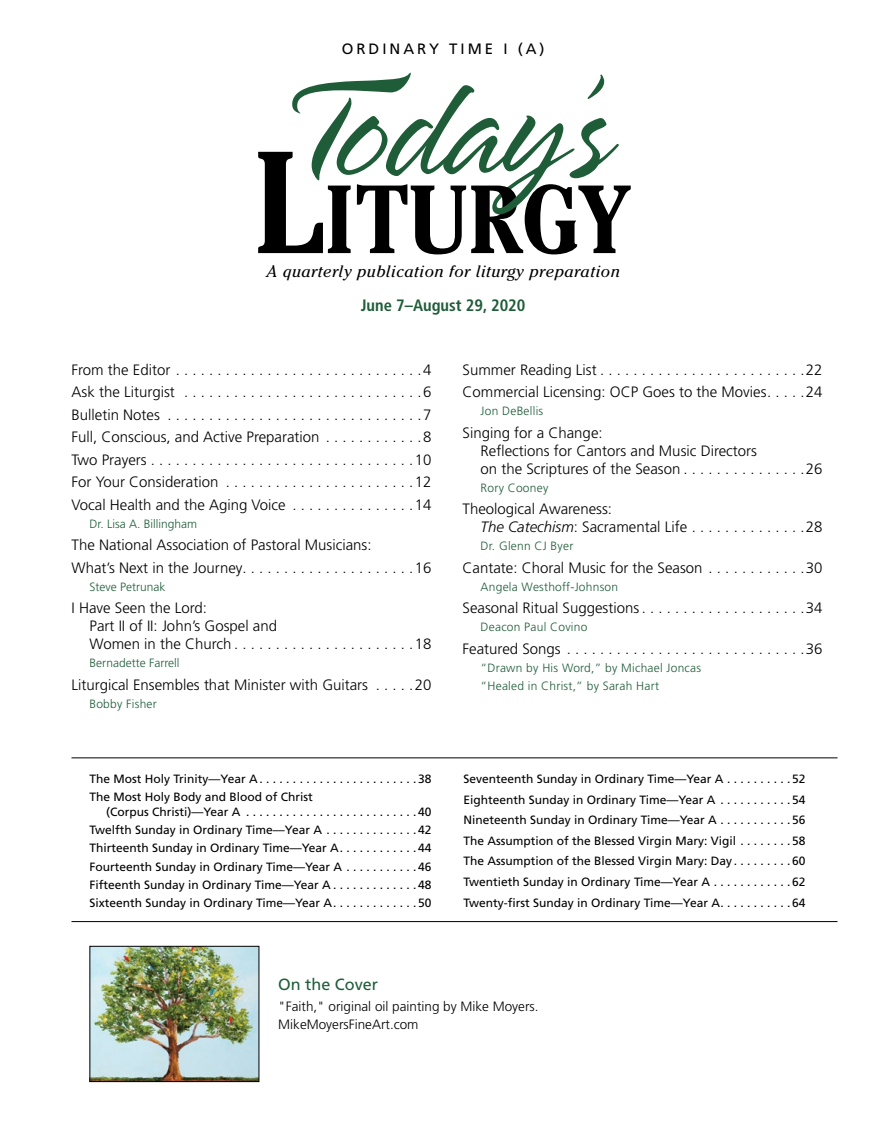
<style>
.page{position:relative;width:891px;height:1148px;background:#fff}
.page>*{position:absolute;margin:0;border:0;box-sizing:border-box;transform-origin:0 0}
.t1{font:italic 16.5px "Cheltenham Std";letter-spacing:.03em;color:#000}
.t2{font:700 condensed 16.5px "Frutiger LT Std";color:#1f5d39}
.t3{font:16.2px "Frutiger LT Std";color:#1f5d39}
.t4{font:300 15px/22.5px "Frutiger";color:#000}
.t5{font:15px "Frutiger LT Std";letter-spacing:.2em;color:#000}
.t6{font:300 13.5px/18px "Frutiger LT Std";color:#000}
.t7{font:12px/18.1px "Frutiger LT Std";color:#000;text-align:justify}
.t8{font:300 12px/18px "Frutiger";letter-spacing:.02em;color:#1f5d39}
.t9{font:300 12px "Frutiger";color:#1f5d39}
.s1{font-style:italic}
</style>
<div class="page">
<svg style="left:258px;top:73px;width:373px;height:181px"></svg>
<hr style="left:72px;top:757px;width:766px;height:1px;background:#000">
<img style="left:92px;top:948px;width:165px;height:132px">
<div style="left:90px;top:946px;width:169px;height:136px;border:1px solid #000"></div>
<hr style="left:72px;top:921px;width:766px;height:1px;background:#000">
<p class="t5" style="left:342px;top:40px;width:204px">ORDINARY TIME I (A)</p>
<p class="t1" style="left:266px;top:261px;width:355px">A quarterly publication for liturgy preparation</p>
<p class="t2" style="left:361px;top:296px;width:166px">June 7–August 29, 2020</p>
<p class="t4" style="left:72px;top:358px;width:361px;text-align:justify">From the Editor . . . . . . . . . . . . . . . . . . . . . . . . . . . . . 4<br>Ask the Liturgist . . . . . . . . . . . . . . . . . . . . . . . . . . . . 6<br>Bulletin Notes . . . . . . . . . . . . . . . . . . . . . . . . . . . . . . 7<br>Full, Conscious, and Active Preparation . . . . . . . . . . . 8<br>Two Prayers................................10<br>For Your Consideration . . . . . . . . . . . . . . . . . . . . . . 12<br>Vocal Health and the Aging Voice . . . . . . . . . . . . . . 14</p>
<p class="t9" style="left:90px;top:517px;width:109px">Dr. Lisa A. Billingham</p>
<p class="t4" style="left:72px;top:534px;width:361px">The National Association of Pastoral Musicians:<br>What’s Next in the Journey . . . . . . . . . . . . . . . . . . . . 16</p>
<p class="t9" style="left:90px;top:580px;width:77px">Steve Petrunak</p>
<p class="t4" style="left:90px;top:599px;width:343px;line-height:18px;text-indent:-18px">I Have Seen the Lord:<br>Part II of II: John’s Gospel and<br>Women in the Church . . . . . . . . . . . . . . . . . . . . . 18</p>
<p class="t9" style="left:90px;top:656px;width:91px">Bernadette Farrell</p>
<p class="t4" style="left:72px;top:673px;width:361px">Liturgical Ensembles that Minister with Guitars . . . . 20</p>
<p class="t8" style="left:90px;top:695px;width:69px">Bobby Fisher</p>
<p class="t7" style="left:90px;top:769px;width:343px">The Most Holy Trinity—Year A . . . . . . . . . . . . . . . . . . . . . . . 38<br>The Most Holy Body and Blood of Christ</p>
<p class="t7" style="left:90px;top:803px;width:343px;text-indent:17px">(Corpus Christi)—Year A . . . . . . . . . . . . . . . . . . . . . . . . . 40<br>Twelfth Sunday in Ordinary Time—Year A . . . . . . . . . . . . . 42<br>Thirteenth Sunday in Ordinary Time—Year A . . . . . . . . . . . 44<br>Fourteenth Sunday in Ordinary Time—Year A . . . . . . . . . . 46<br>Fifteenth Sunday in Ordinary Time—Year A . . . . . . . . . . . . 48<br>Sixteenth Sunday in Ordinary Time—Year A . . . . . . . . . . . . 50</p>
<p class="t4" style="left:463px;top:358px;width:361px">Summer Reading List . . . . . . . . . . . . . . . . . . . . . . . . 22<br>Commercial Licensing: OCP Goes to the Movies . . . . 24</p>
<p class="t8" style="left:481px;top:402px;width:64px">Jon DeBellis</p>
<p class="t4" style="left:481px;top:424px;width:343px;line-height:18px;text-indent:-18px">Singing for a Change:<br>Reflections for Cantors and Music Directors<br>on the Scriptures of the Season . . . . . . . . . . . . . . 26</p>
<p class="t8" style="left:481px;top:479px;width:69px">Rory Cooney</p>
<p class="t4" style="left:481px;top:500px;width:343px;line-height:18px;text-indent:-18px">Theological Awareness:<br><span class="s1">The Catechism</span>: Sacramental Life . . . . . . . . . . . . . 28</p>
<p class="t8" style="left:481px;top:537px;width:94px">Dr. Glenn CJ Byer</p>
<p class="t4" style="left:463px;top:556px;width:361px">Cantate: Choral Music for the Season . . . . . . . . . . . 30</p>
<p class="t8" style="left:481px;top:578px;width:139px">Angela Westhoff-Johnson</p>
<p class="t4" style="left:463px;top:597px;width:361px">Seasonal Ritual Suggestions . . . . . . . . . . . . . . . . . . . 34</p>
<p class="t8" style="left:481px;top:618px;width:108px">Deacon Paul Covino</p>
<p class="t4" style="left:463px;top:637px;width:361px">Featured Songs . . . . . . . . . . . . . . . . . . . . . . . . . . . . 36</p>
<p class="t8" style="left:481px;top:659px;width:222px">“Drawn by His Word,” by Michael Joncas “Healed in Christ,” by Sarah Hart</p>
<p class="t7" style="left:464px;top:768px;width:344px;line-height:20.7px">Seventeenth Sunday in Ordinary Time—Year A . . . . . . . . . 52<br>Eighteenth Sunday in Ordinary Time—Year A . . . . . . . . . . 54<br>Nineteenth Sunday in Ordinary Time—Year A . . . . . . . . . . 56<br>The Assumption of the Blessed Virgin Mary: Vigil . . . . . . . 58<br>The Assumption of the Blessed Virgin Mary: Day . . . . . . . . 60<br>Twentieth Sunday in Ordinary Time—Year A . . . . . . . . . . . 62<br>Twenty-first Sunday in Ordinary Time—Year A . . . . . . . . . . 64</p>
<p class="t3" style="left:278px;top:975px;width:101px">On the Cover</p>
<p class="t6" style="left:278px;top:997px;width:262px">"Faith," original oil painting by Mike Moyers.<br>MikeMoyersFineArt.com</p>
</div>
